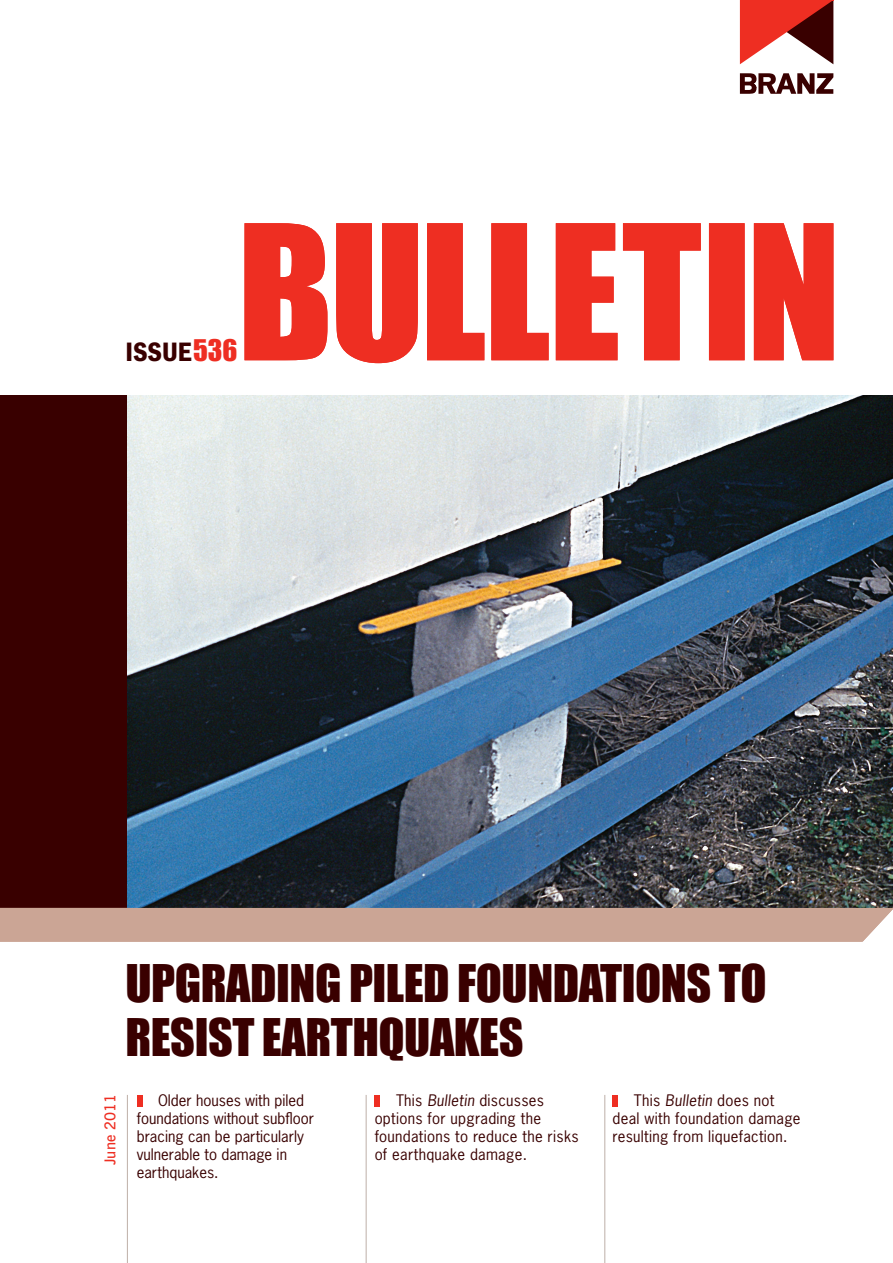
<style>
.page{position:relative;width:893px;height:1263px;background:#fff}
.page>*{position:absolute;margin:0;border:0;box-sizing:border-box;transform-origin:0 0}
.Cover_heading{font:48px/54px "Impact MT Std";letter-spacing:-.01em;color:#390000}
.t1{font:700 27.6px "News Got";color:#390000;scale:.95 1}
.Cover_Sub_heading{font:15px/18px "News Gothic Std";letter-spacing:.02em;color:#390000}
.Cover_Sub_heading-2{font:15px/18px "News Gothic Std";color:#390000}
.t2{font:600 15px "News Gothic BT";color:#ee2e22}
.s1{font-family:"Impact MT Std";font-weight:400;color:#ee2e22}
.s2{font-style:italic}
</style>
<div class="page">
<svg style="left:740px;top:0;width:93px;height:64px"></svg>
<svg style="left:740px;top:73px;width:93px;height:21px"></svg>
<div style="left:0;top:395px;width:142px;height:522px;background:#390000"></div>
<div style="left:137px;top:1095px;width:5px;height:11px;background:#ee2e22"></div>
<div style="left:375px;top:1095px;width:5px;height:11px;background:#ee2e22"></div>
<div style="left:613px;top:1095px;width:5px;height:11px;background:#ee2e22"></div>
<img style="left:128px;top:395px;width:765px;height:513px">
<div style="left:0;top:908px;width:893px;height:33px;background:#cba595"></div>
<hr style="left:127px;top:1095px;width:1px;height:168px;background:#c1b3ac">
<hr style="left:366px;top:1095px;width:1px;height:168px;background:#c1b3ac">
<hr style="left:604px;top:1095px;width:1px;height:168px;background:#c1b3ac">
<svg style="left:244px;top:223px;width:589px;height:140px;fill:#ee2e22"></svg>
<p class="t1" style="left:125px;top:335px;width:119px">ISSUE<span class="s1">536</span></p>
<p class="Cover_heading" style="left:125px;top:954px;width:643px">UPGRADING PILED FOUNDATIONS TO<br>RESIST EARTHQUAKES</p>
<p class="t2" style="left:101px;top:1165px;width:72px;rotate:-90deg">June 2011</p>
<p class="Cover_Sub_heading-2" style="left:137px;top:1091px;width:179px;text-indent:21px">Older houses with piled foundations without subfloor bracing can be particularly vulnerable to damage in earthquakes.</p>
<p class="Cover_Sub_heading" style="left:375px;top:1091px;width:205px;text-indent:21px">This <span class="s2">Bulletin</span> discusses options for upgrading the foundations to reduce the risks of earthquake damage.</p>
<p class="Cover_Sub_heading" style="left:613px;top:1091px;width:190px;text-indent:21px">This <span class="s2">Bulletin</span> does not deal with foundation damage resulting from liquefaction.</p>
</div>
